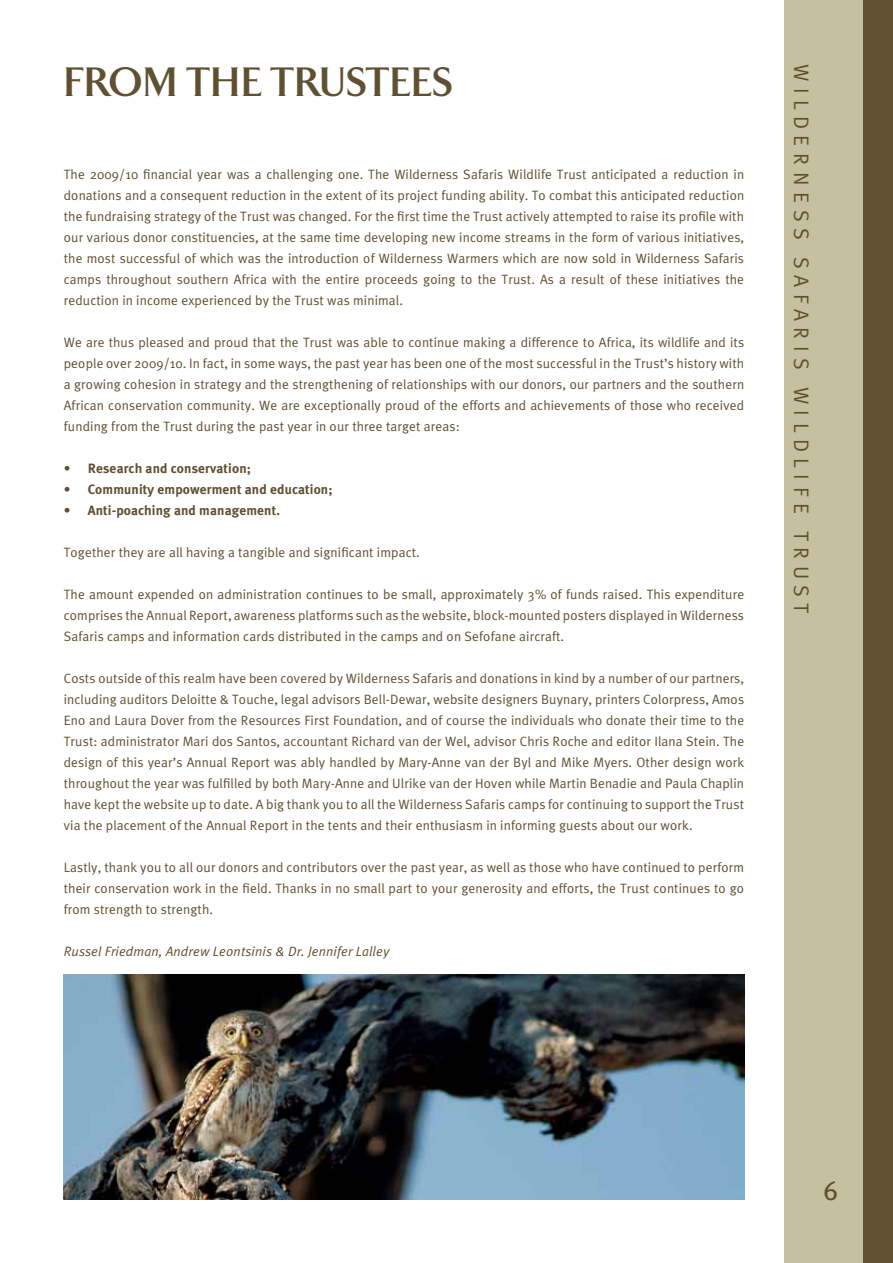
<style>
.page{position:relative;width:893px;height:1263px;background:#fff}
.page>*{position:absolute;margin:0;border:0;box-sizing:border-box;transform-origin:0 0}
.t1{font:700 42px "Arrow";letter-spacing:.025em;color:#605032}
.t2{font:27px "Meta Plus";color:#605032}
.t3{font:21px "Meta Plus Normal";letter-spacing:.31em;color:#605032}
.t4{font:13.5px/21px "Meta Plus Normal";letter-spacing:.01em;color:#605032;text-align:justify}
.t5{font:700 13.5px "Meta Plus";letter-spacing:.01em;color:#605032}
.t6{font:italic 13.5px "Meta Plus Normal";letter-spacing:.01em;color:#605032}
</style>
<div class="page">
<div style="left:784px;top:0;width:109px;height:1263px;background:#c5c1a0"></div>
<div style="left:863px;top:0;width:30px;height:1263px;background:#605032"></div>
<img style="left:64px;top:974px;width:680px;height:225px">
<h1 class="t1" style="left:64px;top:59px;width:390px">FROM THE TRUSTEES</h1>
<p class="t4" style="left:64px;top:164px;width:682px">The 2009/10 financial year was a challenging one. The Wilderness Safaris Wildlife Trust anticipated a reduction in donations and a consequent reduction in the extent of its project funding ability. To combat this anticipated reduction the fundraising strategy of the Trust was changed. For the first time the Trust actively attempted to raise its profile with our various donor constituencies, at the same time developing new income streams in the form of various initiatives, the most successful of which was the introduction of Wilderness Warmers which are now sold in Wilderness Safaris camps throughout southern Africa with the entire proceeds going to the Trust. As a result of these initiatives the reduction in income experienced by the Trust was minimal.</p>
<p class="t4" style="left:64px;top:332px;width:682px">We are thus pleased and proud that the Trust was able to continue making a difference to Africa, its wildlife and its people over 2009/10. In fact, in some ways, the past year has been one of the most successful in the Trust’s history with a growing cohesion in strategy and the strengthening of relationships with our donors, our partners and the southern African conservation community. We are exceptionally proud of the efforts and achievements of those who received funding from the Trust during the past year in our three target areas:</p>
<p class="t5" style="left:64px;top:461px;width:189px">• Research and conservation;</p>
<p class="t5" style="left:64px;top:482px;width:270px">• Community empowerment and education;</p>
<p class="t5" style="left:64px;top:503px;width:218px">• Anti-poaching and management.</p>
<p class="t4" style="left:64px;top:542px;width:358px">Together they are all having a tangible and significant impact.</p>
<p class="t4" style="left:64px;top:584px;width:682px">The amount expended on administration continues to be small, approximately 3% of funds raised. This expenditure comprises the Annual Report, awareness platforms such as the website, block-mounted posters displayed in Wilderness Safaris camps and information cards distributed in the camps and on Sefofane aircraft.</p>
<p class="t4" style="left:64px;top:668px;width:682px">Costs outside of this realm have been covered by Wilderness Safaris and donations in kind by a number of our partners, including auditors Deloitte &amp; Touche, legal advisors Bell-Dewar, website designers Buynary, printers Colorpress, Amos Eno and Laura Dover from the Resources First Foundation, and of course the individuals who donate their time to the Trust: administrator Mari dos Santos, accountant Richard van der Wel, advisor Chris Roche and editor Ilana Stein. The design of this year’s Annual Report was ably handled by Mary-Anne van der Byl and Mike Myers. Other design work throughout the year was fulfilled by both Mary-Anne and Ulrike van der Hoven while Martin Benadie and Paula Chaplin have kept the website up to date. A big thank you to all the Wilderness Safaris camps for continuing to support the Trust via the placement of the Annual Report in the tents and their enthusiasm in informing guests about our work.</p>
<p class="t4" style="left:64px;top:857px;width:682px">Lastly, thank you to all our donors and contributors over the past year, as well as those who have continued to perform their conservation work in the field. Thanks in no small part to your generosity and efforts, the Trust continues to go from strength to strength.</p>
<p class="t6" style="left:64px;top:944px;width:327px">Russel Friedman, Andrew Leontsinis &amp; Dr. Jennifer Lalley</p>
<h3 class="t3" style="left:814px;top:64px;width:551px;rotate:90deg">WILDERNESS SAFARIS WILDLIFE TRUST</h3>
<h2 class="t2" style="left:824px;top:1175px;width:16px">6</h2>
</div>
